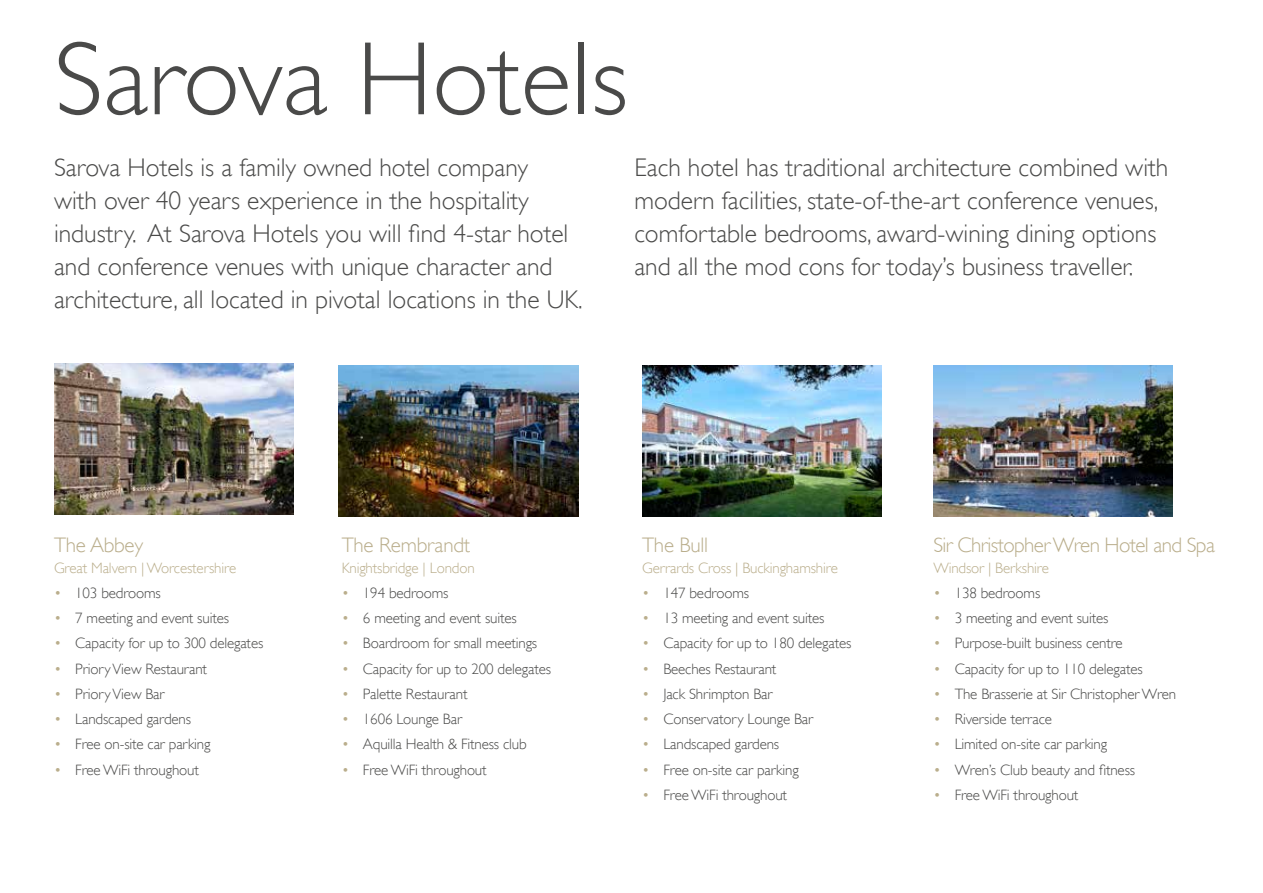
<style>
.page{position:relative;width:1263px;height:893px;background:#fff}
.page>*{position:absolute;margin:0;border:0;box-sizing:border-box;transform-origin:0 0}
.t1{font:300 105px "Gill Sans";color:#4a4a49}
.t2{font:300 25.5px/33px "Gill Sans";color:#4a4a49}
.t3{font:300 21px "Gill Sans";letter-spacing:-.03em;color:#baae8c}
.t4{font:300 21px "Gill Sans";letter-spacing:-.01em;color:#baae8c}
.t5{font:300 15px "Gill Sans";letter-spacing:-.01em;color:#4a4a49}
.t6{font:300 15px "Gill Sans";letter-spacing:-.01em;color:#baae8c}
.s1{color:#baae8c}
</style>
<div class="page">
<img style="left:54px;top:363px;width:239px;height:151px">
<img style="left:339px;top:366px;width:239px;height:151px">
<img style="left:642px;top:366px;width:239px;height:151px">
<img style="left:933px;top:366px;width:240px;height:151px">
<h1 class="t1" style="left:54px;top:18px;width:576px">Sarova Hotels</h1>
<p class="t2" style="left:54px;top:151px;width:530px">Sarova Hotels is a family owned hotel company<br>with over 40 years experience in the hospitality industry. At Sarova Hotels you will find 4-star hotel and conference venues with unique character and architecture, all located in pivotal locations in the UK.</p>
<h2 class="t2" style="left:634px;top:151px;width:535px">Each hotel has traditional architecture combined with modern facilities, state-of-the-art conference venues, comfortable bedrooms, award-wining dining options and all the mod cons for today’s business traveller.</h2>
<h3 class="t4" style="left:54px;top:532px;width:91px">The Abbey</h3>
<p class="t6" style="left:54px;top:559px;width:184px">Great Malvern | Worcestershire</p>
<p class="t5" style="left:54px;top:584px;width:108px"><span class="s1">•</span> 103 bedrooms</p>
<p class="t5" style="left:54px;top:609px;width:177px"><span class="s1">•</span> 7 meeting and event suites</p>
<p class="t5" style="left:54px;top:635px;width:211px"><span class="s1">•</span> Capacity for up to 300 delegates</p>
<p class="t5" style="left:54px;top:660px;width:155px"><span class="s1">•</span> Priory View Restaurant</p>
<p class="t5" style="left:54px;top:685px;width:112px"><span class="s1">•</span> Priory View Bar</p>
<p class="t5" style="left:54px;top:710px;width:139px"><span class="s1">•</span> Landscaped gardens</p>
<p class="t5" style="left:54px;top:736px;width:158px"><span class="s1">•</span> Free on-site car parking</p>
<p class="t5" style="left:54px;top:761px;width:146px"><span class="s1">•</span> Free WiFi throughout</p>
<h3 class="t4" style="left:342px;top:532px;width:130px">The Rembrandt</h3>
<p class="t6" style="left:342px;top:559px;width:134px">Knightsbridge | London</p>
<p class="t5" style="left:342px;top:584px;width:108px"><span class="s1">•</span> 194 bedrooms</p>
<p class="t5" style="left:342px;top:609px;width:177px"><span class="s1">•</span> 6 meeting and event suites</p>
<p class="t5" style="left:342px;top:635px;width:197px"><span class="s1">•</span> Boardroom for small meetings</p>
<p class="t5" style="left:342px;top:660px;width:211px"><span class="s1">•</span> Capacity for up to 200 delegates</p>
<p class="t5" style="left:342px;top:685px;width:127px"><span class="s1">•</span> Palette Restaurant</p>
<p class="t5" style="left:342px;top:710px;width:122px"><span class="s1">•</span> 1606 Lounge Bar</p>
<p class="t5" style="left:342px;top:736px;width:187px"><span class="s1">•</span> Aquilla Health &amp; Fitness club</p>
<p class="t5" style="left:342px;top:761px;width:146px"><span class="s1">•</span> Free WiFi throughout</p>
<h3 class="t3" style="left:642px;top:532px;width:68px">The Bull</h3>
<p class="t6" style="left:642px;top:559px;width:197px">Gerrards Cross | Buckinghamshire</p>
<p class="t5" style="left:642px;top:584px;width:108px"><span class="s1">•</span> 147 bedrooms</p>
<p class="t5" style="left:642px;top:609px;width:184px"><span class="s1">•</span> 13 meeting and event suites</p>
<p class="t5" style="left:642px;top:635px;width:211px"><span class="s1">•</span> Capacity for up to 180 delegates</p>
<p class="t5" style="left:642px;top:660px;width:136px"><span class="s1">•</span> Beeches Restaurant</p>
<p class="t5" style="left:642px;top:685px;width:132px"><span class="s1">•</span> Jack Shrimpton Bar</p>
<p class="t5" style="left:642px;top:710px;width:173px"><span class="s1">•</span> Conservatory Lounge Bar</p>
<p class="t5" style="left:642px;top:736px;width:139px"><span class="s1">•</span> Landscaped gardens</p>
<p class="t5" style="left:642px;top:761px;width:158px"><span class="s1">•</span> Free on-site car parking</p>
<p class="t5" style="left:642px;top:786px;width:146px"><span class="s1">•</span> Free WiFi throughout</p>
<h3 class="t3" style="left:933px;top:532px;width:283px">Sir Christopher Wren Hotel and Spa</h3>
<p class="t6" style="left:933px;top:559px;width:117px">Windsor | Berkshire</p>
<p class="t5" style="left:933px;top:584px;width:108px"><span class="s1">•</span> 138 bedrooms</p>
<p class="t5" style="left:933px;top:609px;width:177px"><span class="s1">•</span> 3 meeting and event suites</p>
<p class="t5" style="left:933px;top:635px;width:191px"><span class="s1">•</span> Purpose-built business centre</p>
<p class="t5" style="left:933px;top:660px;width:211px"><span class="s1">•</span> Capacity for up to 110 delegates</p>
<p class="t5" style="left:933px;top:685px;width:244px"><span class="s1">•</span> The Brasserie at Sir Christopher Wren</p>
<p class="t5" style="left:933px;top:710px;width:120px"><span class="s1">•</span> Riverside terrace</p>
<p class="t5" style="left:933px;top:736px;width:175px"><span class="s1">•</span> Limited on-site car parking</p>
<p class="t5" style="left:933px;top:761px;width:203px"><span class="s1">•</span> Wren’s Club beauty and fitness</p>
<p class="t5" style="left:933px;top:786px;width:146px"><span class="s1">•</span> Free WiFi throughout</p>
</div>
